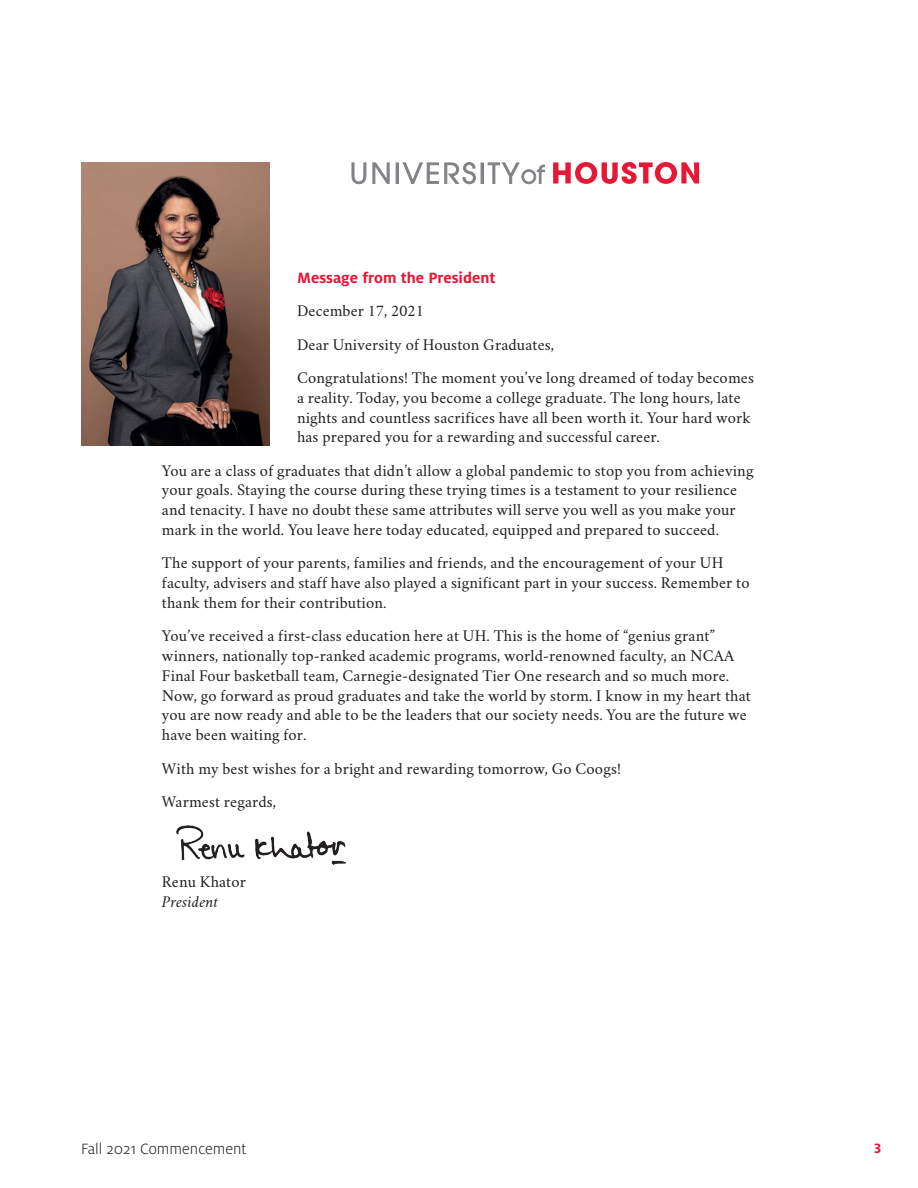
<style>
.page{position:relative;width:918px;height:1188px;background:#fff}
.page>*{position:absolute;margin:0;border:0;box-sizing:border-box;transform-origin:0 0}
.t1{font:16.5px/19.8px "Crimson";letter-spacing:.01em;color:#231f20}
.t2{font:700 16.5px "Milo OT";color:#e51836}
.t3{font:300 16.5px "Milo OT";color:#231f20}
.t4{font:italic 16.5px "Crimson";color:#231f20}
.t5{font:700 15px "Milo OT";color:#e51836}
</style>
<div class="page">
<img style="left:81px;top:162px;width:189px;height:284px">
<img style="left:177px;top:826px;width:169px;height:38px">
<svg style="left:352px;top:162px;width:14px;height:22px"></svg>
<svg style="left:372px;top:162px;width:18px;height:22px"></svg>
<div style="left:396px;top:163px;width:2px;height:21px;border:1px solid #808285"></div>
<svg style="left:403px;top:162px;width:73px;height:22px"></svg>
<div style="left:481px;top:163px;width:2px;height:21px;border:1px solid #808285"></div>
<svg style="left:488px;top:162px;width:57px;height:22px"></svg>
<svg style="left:553px;top:162px;width:146px;height:22px"></svg>
<p class="t2" style="left:297px;top:269px;width:200px">Message from the President</p>
<p class="t1" style="left:297px;top:292px;width:458px;line-height:33.3px">December 17, 2021<br>Dear University of Houston Graduates,<br>Congratulations! The moment you’ve long dreamed of today becomes</p>
<p class="t1" style="left:297px;top:385px;width:455px">a reality. Today, you become a college graduate. The long hours, late nights and countless sacrifices have all been worth it. Your hard work has prepared you for a rewarding and successful career.</p>
<p class="t1" style="left:162px;top:458px;width:593px">You are a class of graduates that didn’t allow a global pandemic to stop you from achieving your goals. Staying the course during these trying times is a testament to your resilience and tenacity. I have no doubt these same attributes will serve you well as you make your mark in the world. You leave here today educated, equipped and prepared to succeed.</p>
<p class="t1" style="left:162px;top:551px;width:589px">The support of your parents, families and friends, and the encouragement of your UH faculty, advisers and staff have also played a significant part in your success. Remember to thank them for their contribution.</p>
<p class="t1" style="left:162px;top:624px;width:590px">You’ve received a first-class education here at UH. This is the home of “genius grant” winners, nationally top-ranked academic programs, world-renowned faculty, an NCAA Final Four basketball team, Carnegie-designated Tier One research and so much more.<br>Now, go forward as proud graduates and take the world by storm. I know in my heart that you are now ready and able to be the leaders that our society needs. You are the future we have been waiting for.</p>
<p class="t1" style="left:162px;top:750px;width:461px;line-height:33.3px">With my best wishes for a bright and rewarding tomorrow, Go Coogs!<br>Warmest regards,</p>
<p class="t1" style="left:162px;top:870px;width:86px">Renu Khator</p>
<p class="t4" style="left:162px;top:891px;width:58px">President</p>
<p class="t3" style="left:81px;top:1140px;width:167px">Fall 2021 Commencement</p>
<p class="t5" style="left:874px;top:1140px;width:8px">3</p>
</div>
